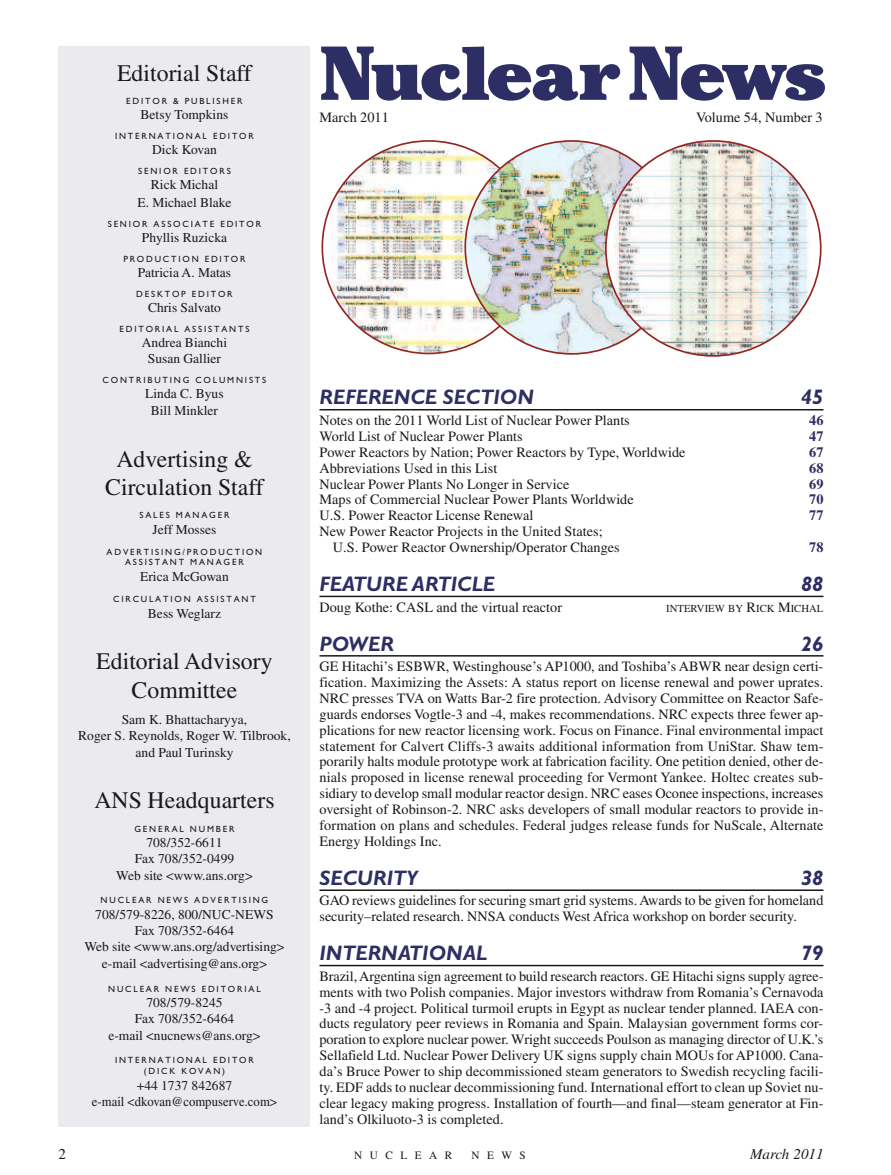
<style>
.page{position:relative;width:891px;height:1175px;background:#fff}
.page>*{position:absolute;margin:0;border:0;box-sizing:border-box;transform-origin:0 0}
.t1{font:900 75.75px "Cheltenham";letter-spacing:-.045em;color:#2d2e63}
.t2{font:23.7px/28.5px "Times";color:#191919;text-align:center}
.t3{font:italic 700 21px "Gill Sans";color:#2d2e63}
.t4{font:italic 15px "Times";color:#191919}
.t5{font:15px "Times";color:#191919}
.t6{font:14.25px/15.9px "Times";color:#191919}
.t7{font:700 14.25px "Times";color:#2d2e63}
.t8{font:13.5px/16.2px "Times";color:#191919;text-align:center}
.t9{font:11.25px "Times";letter-spacing:.665em;color:#191919}
.t10{font:10.65px "Times";letter-spacing:.005em;color:#191919}
.t11{font:9px/10.8px "Gill Sans";letter-spacing:.2em;color:#191919;text-align:center}
.s1{font-size:14.25px}
</style>
<div class="page">
<div style="left:58px;top:47px;width:252px;height:1080px;background:#eaeaef"></div>
<hr style="left:320px;top:409px;width:504px;height:1px;background:#191919">
<hr style="left:320px;top:595px;width:504px;height:2px;background:#191919">
<hr style="left:320px;top:655px;width:504px;height:1px;background:#191919">
<hr style="left:320px;top:889px;width:504px;height:2px;background:#191919">
<hr style="left:320px;top:964px;width:504px;height:2px;background:#191919">
<img style="left:322px;top:141px;width:213px;height:212px;border-radius:50%">
<img style="left:465px;top:141px;width:213px;height:213px;border-radius:50%">
<img style="left:606px;top:141px;width:214px;height:215px;border-radius:50%">
<h2 class="t2" style="left:117px;top:61px;width:136px">Editorial Staff</h2>
<p class="t11" style="left:126px;top:96px;width:118px">EDITOR &amp; PUBLISHER</p>
<p class="t8" style="left:141px;top:108px;width:89px">Betsy Tompkins</p>
<p class="t11" style="left:115px;top:131px;width:140px">INTERNATIONAL EDITOR</p>
<p class="t8" style="left:152px;top:143px;width:66px">Dick Kovan</p>
<p class="t11" style="left:138px;top:166px;width:94px">SENIOR EDITORS</p>
<p class="t8" style="left:137px;top:177px;width:96px;line-height:18px">Rick Michal<br>E. Michael Blake</p>
<p class="t11" style="left:108px;top:219px;width:155px">SENIOR ASSOCIATE EDITOR</p>
<p class="t8" style="left:142px;top:231px;width:87px">Phyllis Ruzicka</p>
<p class="t11" style="left:123px;top:254px;width:124px">PRODUCTION EDITOR</p>
<p class="t8" style="left:138px;top:266px;width:95px">Patricia A. Matas</p>
<p class="t11" style="left:136px;top:289px;width:98px">DESKTOP EDITOR</p>
<p class="t8" style="left:148px;top:301px;width:74px">Chris Salvato</p>
<p class="t11" style="left:119px;top:324px;width:132px">EDITORIAL ASSISTANTS</p>
<p class="t8" style="left:142px;top:336px;width:87px">Andrea Bianchi<br>Susan Gallier</p>
<p class="t11" style="left:103px;top:375px;width:165px">CONTRIBUTING COLUMNISTS</p>
<p class="t8" style="left:145px;top:387px;width:80px">Linda C. Byus<br>Bill Minkler</p>
<h2 class="t2" style="left:105px;top:447px;width:160px">Advertising &amp;<br>Circulation Staff</h2>
<p class="t11" style="left:139px;top:510px;width:92px">SALES MANAGER</p>
<p class="t8" style="left:153px;top:522px;width:65px">Jeff Mosses</p>
<p class="t11" style="left:107px;top:547px;width:157px">ADVERTISING/PRODUCTION<br>ASSISTANT MANAGER</p>
<p class="t8" style="left:140px;top:570px;width:90px">Erica McGowan</p>
<p class="t11" style="left:113px;top:594px;width:144px">CIRCULATION ASSISTANT</p>
<p class="t8" style="left:148px;top:606px;width:75px">Bess Weglarz</p>
<h2 class="t2" style="left:96px;top:649px;width:178px">Editorial Advisory<br>Committee</h2>
<p class="t8" style="left:78px;top:713px;width:214px">Sam K. Bhattacharyya,<br>Roger S. Reynolds, Roger W. Tilbrook, and Paul Turinsky</p>
<h2 class="t2" style="left:94px;top:788px;width:182px">ANS Headquarters</h2>
<p class="t11" style="left:134px;top:824px;width:102px">GENERAL NUMBER</p>
<p class="t8" style="left:116px;top:836px;width:138px">708/352-6611<br>Fax 708/352-0499<br>Web site &lt;www.ans.org&gt;</p>
<p class="t11" style="left:101px;top:895px;width:169px">NUCLEAR NEWS ADVERTISING</p>
<p class="t8" style="left:84px;top:907px;width:202px">708/579-8226, 800/NUC-NEWS<br>Fax 708/352-6464<br>Web site &lt;www.ans.org/advertising&gt; e-mail &lt;advertising@ans.org&gt;</p>
<p class="t11" style="left:108px;top:984px;width:154px">NUCLEAR NEWS EDITORIAL</p>
<p class="t8" style="left:108px;top:995px;width:154px">708/579-8245<br>Fax 708/352-6464<br>e-mail &lt;nucnews@ans.org&gt;</p>
<p class="t11" style="left:115px;top:1055px;width:140px">INTERNATIONAL EDITOR (DICK KOVAN)</p>
<p class="t8" style="left:92px;top:1078px;width:187px">+44 1737 842687<br>e-mail &lt;dkovan@compuserve.com&gt;</p>
<h1 class="t1" style="left:320px;top:43px;width:508px">Nuclear News</h1>
<p class="t6" style="left:320px;top:111px;width:71px">March 2011</p>
<p class="t6" style="left:696px;top:111px;width:128px">Volume 54, Number 3</p>
<h3 class="t3" style="left:320px;top:389px;width:216px">REFERENCE SECTION</h3>
<h3 class="t3" style="left:801px;top:389px;width:24px">45</h3>
<p class="t6" style="left:320px;top:413px;width:312px">Notes on the 2011 World List of Nuclear Power Plants</p>
<p class="t7" style="left:809px;top:415px;width:16px">46</p>
<p class="t6" style="left:319px;top:429px;width:205px">World List of Nuclear Power Plants</p>
<p class="t7" style="left:809px;top:431px;width:16px">47</p>
<p class="t6" style="left:319px;top:445px;width:368px">Power Reactors by Nation; Power Reactors by Type, Worldwide</p>
<p class="t7" style="left:809px;top:447px;width:16px">67</p>
<p class="t6" style="left:319px;top:461px;width:180px">Abbreviations Used in this List</p>
<p class="t7" style="left:809px;top:463px;width:16px">68</p>
<p class="t6" style="left:319px;top:477px;width:251px">Nuclear Power Plants No Longer in Service</p>
<p class="t7" style="left:809px;top:479px;width:16px">69</p>
<p class="t6" style="left:319px;top:493px;width:316px">Maps of Commercial Nuclear Power Plants Worldwide</p>
<p class="t7" style="left:809px;top:495px;width:16px">70</p>
<p class="t6" style="left:319px;top:509px;width:216px">U.S. Power Reactor License Renewal</p>
<p class="t7" style="left:809px;top:510px;width:16px">77</p>
<p class="t6" style="left:333px;top:525px;width:288px;text-indent:-14px">New Power Reactor Projects in the United States;<br>U.S. Power Reactor Ownership/Operator Changes</p>
<p class="t7" style="left:809px;top:542px;width:16px">78</p>
<h3 class="t3" style="left:320px;top:576px;width:177px">FEATURE ARTICLE</h3>
<h3 class="t3" style="left:801px;top:576px;width:24px">88</h3>
<p class="t6" style="left:320px;top:600px;width:244px">Doug Kothe: CASL and the virtual reactor</p>
<p class="t10" style="left:666px;top:604px;width:159px">INTERVIEW BY <span class="s1">R</span>ICK <span class="s1">M</span>ICHAL</p>
<h3 class="t3" style="left:320px;top:635px;width:76px">POWER</h3>
<h3 class="t3" style="left:801px;top:635px;width:24px">26</h3>
<p class="t6" style="left:319px;top:659px;width:506px;text-align:justify">GE Hitachi’s ESBWR, Westinghouse’s AP1000, and Toshiba’s ABWR near design certi&shy;fication. Maximizing the Assets: A status report on license renewal and power uprates.<br>NRC presses TVA on Watts Bar-2 fire protection. Advisory Committee on Reactor Safe&shy;guards endorses Vogtle-3 and -4, makes recommendations. NRC expects three fewer ap&shy;plications for new reactor licensing work. Focus on Finance. Final environmental impact statement for Calvert Cliffs-3 awaits additional information from UniStar. Shaw tem&shy;porarily halts module prototype work at fabrication facility. One petition denied, other de&shy;nials proposed in license renewal proceeding for Vermont Yankee. Holtec creates sub&shy;sidiary to develop small modular reactor design. NRC eases Oconee inspections, increases oversight of Robinson-2. NRC asks developers of small modular reactors to provide in&shy;formation on plans and schedules. Federal judges release funds for NuScale, Alternate Energy Holdings Inc.</p>
<h3 class="t3" style="left:320px;top:870px;width:100px">SECURITY</h3>
<h3 class="t3" style="left:801px;top:870px;width:24px">38</h3>
<p class="t6" style="left:320px;top:894px;width:506px">GAO reviews guidelines for securing smart grid systems.Awards to be given for homeland security–related research. NNSA conducts West Africa workshop on border security.</p>
<h3 class="t3" style="left:320px;top:945px;width:169px">INTERNATIONAL</h3>
<h3 class="t3" style="left:801px;top:945px;width:24px">79</h3>
<p class="t6" style="left:319px;top:969px;width:506px;text-align:justify">Brazil,Argentina sign agreement to build research reactors. GE Hitachi signs supply agree&shy;ments with two Polish companies. Major investors withdraw from Romania’s Cernavoda -3 and -4 project. Political turmoil erupts in Egypt as nuclear tender planned. IAEA con&shy;ducts regulatory peer reviews in Romania and Spain. Malaysian government forms cor&shy;poration to explore nuclear power. Wright succeeds Poulson as managing director of U.K.’s Sellafield Ltd. Nuclear Power Delivery UK signs supply chain MOUs for AP1000. Cana&shy;da’s Bruce Power to ship decommissioned steam generators to Swedish recycling facili&shy;ty. EDF adds to nuclear decommissioning fund. International effort to clean up Soviet nu&shy;clear legacy making progress. Installation of fourth—and final—steam generator at Fin&shy;land’s Olkiluoto-3 is completed.</p>
<p class="t5" style="left:58px;top:1148px;width:9px">2</p>
<p class="t9" style="left:354px;top:1150px;width:100px">NUCLEAR</p>
<p class="t9" style="left:472px;top:1150px;width:56px">NEWS</p>
<p class="t4" style="left:750px;top:1148px;width:75px">March 2011</p>
</div>
